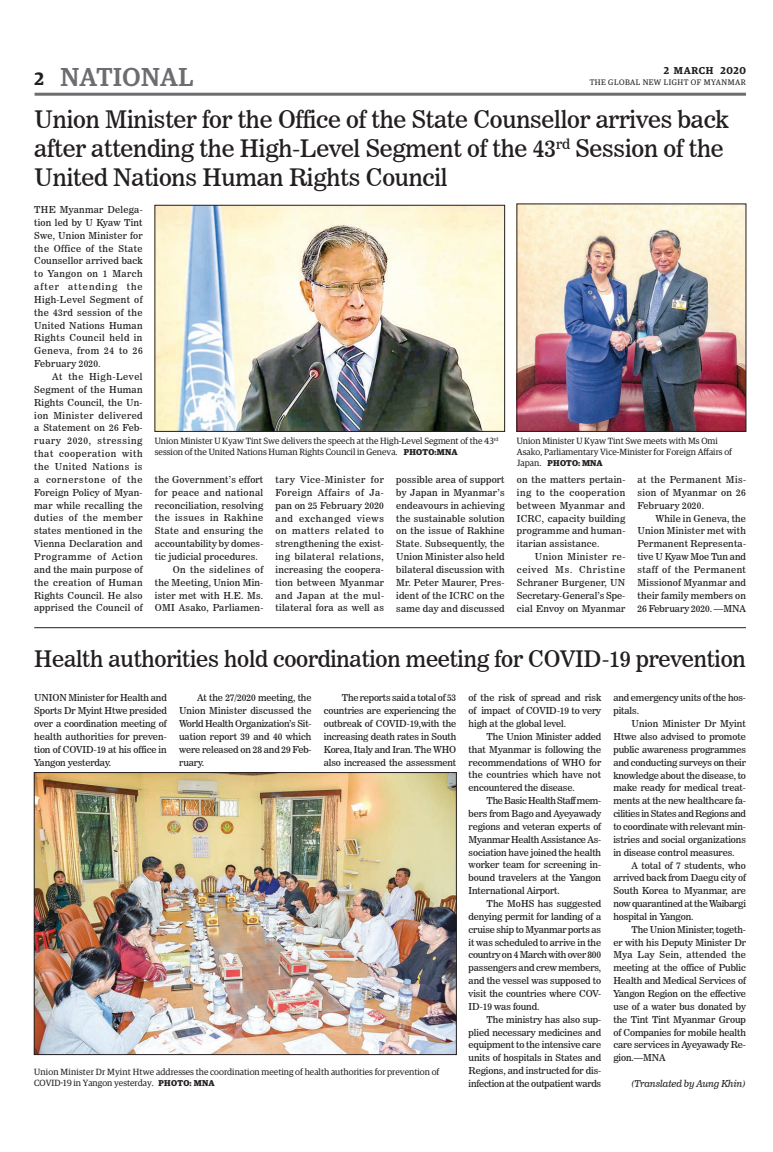
<style>
.page{position:relative;width:773px;height:1152px;background:#fff}
.page>*{position:absolute;margin:0;border:0;box-sizing:border-box;transform-origin:0 0}
.t1{font:500 26px "Guardian Egyp";letter-spacing:.02em;color:#6c6d70}
.t2{font:24px/28.8px "News 706 BT Roman C";letter-spacing:-.01em;color:#231f20}
.t3{font:22.7px "News 706 BT Roman C";letter-spacing:-.01em;color:#231f20}
.t4{font:600 18px "Guardian Egyp";color:#231f20}
.t5{font:600 10px "Guardian Egyp";letter-spacing:.06em;color:#231f20}
.t6{font:9.5px/12.9px "News 706 BT Roman C";letter-spacing:.01em;color:#231f20;text-align:justify}
.t7{font:9.5px "News 706 BT Roman C";letter-spacing:.04em;color:#231f20}
.t8{font:9.5px/12.9px "News 706 BT Roman C";letter-spacing:-.01em;color:#231f20}
.t9{font:9.5px "News 706 BT Italic C";letter-spacing:-.01em;color:#231f20}
.t10{font:9.5px "News 706 BT Roman C";letter-spacing:.035em;color:#231f20}
.t11{font:9.5px "News 706 BT Roman C";letter-spacing:.05em;color:#231f20}
.t12{font:9px/10.8px "Guardian Egyp";color:#231f20}
.t13{font:700 8.5px "Guardian Egyp";letter-spacing:.02em;color:#231f20}
.t14{font:8px "Guardian Egyp";letter-spacing:.06em;color:#231f20}
.s1{font-weight:700;font-size:8.5px}
.s2{font-weight:400;font-size:9px}
</style>
<div class="page">
<hr style="left:35px;top:93px;width:711px;height:3px;background:#6c6d70">
<img style="left:157px;top:207px;width:345px;height:223px">
<div style="left:155px;top:205px;width:349px;height:227px;border:1px solid #231f20"></div>
<img style="left:518px;top:206px;width:226px;height:224px">
<div style="left:516px;top:204px;width:230px;height:228px;border:1px solid #231f20"></div>
<hr style="left:34px;top:627px;width:712px;height:1px;background:#231f20">
<img style="left:36px;top:774px;width:418px;height:279px">
<div style="left:34px;top:772px;width:422px;height:283px;border:1px solid #231f20"></div>
<h3 class="t4" style="left:35px;top:65px;width:11px">2</h3>
<p class="t5" style="left:663px;top:63px;width:84px">2 MARCH 2020</p>
<h1 class="t1" style="left:61px;top:59px;width:134px">NATIONAL</h1>
<p class="t14" style="left:589px;top:77px;width:158px">THE GLOBAL NEW LIGHT OF MYANMAR</p>
<h2 class="t2" style="left:34px;top:105px;width:695px">Union Minister for the Office of the State Counsellor arrives back after attending the High-Level Segment of the 43<sup>rd</sup> Session of the<br>United Nations Human Rights Council</h2>
<p class="t6" style="left:34px;top:203px;width:110px">THE Myanmar Delega&shy;tion led by U Kyaw Tint Swe, Union Minister for the Office of the State Counsellor arrived back to Yangon on 1 March after attending the High-Level Segment of the 43rd session of the United Nations Human Rights Council held in Geneva, from 24 to 26<br>February 2020.</p>
<p class="t6" style="left:34px;top:370px;width:110px;text-indent:18px">At the High-Level Segment of the Human Rights Council, the Un&shy;ion Minister delivered a Statement on 26 Feb&shy;ruary 2020, stressing that cooperation with the United Nations is a cornerstone of the Foreign Policy of Myan&shy;mar while recalling the duties of the member states mentioned in the Vienna Declaration and Programme of Action and the main purpose of the creation of Human Rights Council. He also apprised the Council of</p>
<p class="t12" style="left:155px;top:435px;width:345px">Union Minister U Kyaw Tint Swe delivers the speech at the High-Level Segment of the 43<sup>rd </sup>session of the United Nations Human Rights Council in Geneva. <span class="s1">PHOTO:MNA</span></p>
<p class="t12" style="left:517px;top:435px;width:216px">Union Minister U Kyaw Tint Swe meets with Ms Omi<br>Asako, Parliamentary Vice-Minister for Foreign Affairs of</p>
<p class="t13" style="left:517px;top:456px;width:87px"><span class="s2">Japan.</span> PHOTO: MNA</p>
<p class="t6" style="left:155px;top:473px;width:110px">the Government’s effort</p>
<p class="t7" style="left:155px;top:487px;width:110px">for peace and national</p>
<p class="t6" style="left:155px;top:499px;width:110px">reconciliation, resolving</p>
<p class="t11" style="left:155px;top:512px;width:110px">the issues in Rakhine</p>
<p class="t10" style="left:155px;top:525px;width:110px">State and ensuring the</p>
<p class="t6" style="left:155px;top:537px;width:110px">accountability by domes-</p>
<p class="t6" style="left:155px;top:550px;width:104px">tic judicial procedures.</p>
<p class="t7" style="left:173px;top:564px;width:92px">On the sidelines of</p>
<p class="t6" style="left:155px;top:576px;width:110px">the Meeting, Union Min-</p>
<p class="t6" style="left:155px;top:589px;width:110px">ister met with H.E. Ms.</p>
<p class="t6" style="left:155px;top:602px;width:110px">OMI Asako, Parliamen-</p>
<p class="t6" style="left:275px;top:473px;width:110px">tary Vice-Minister for Foreign Affairs of Ja&shy;pan on 25 February 2020 and exchanged views on matters related to strengthening the exist&shy;ing bilateral relations, increasing the coopera&shy;tion between Myanmar and Japan at the mul&shy;tilateral fora as well as</p>
<p class="t6" style="left:396px;top:473px;width:110px">possible area of support by Japan in Myanmar’s endeavours in achieving the sustainable solution on the issue of Rakhine State. Subsequently, the Union Minister also held bilateral discussion with Mr. Peter Maurer, Pres&shy;ident of the ICRC on the same day and discussed</p>
<p class="t6" style="left:517px;top:473px;width:110px">on the matters pertain&shy;ing to the cooperation between Myanmar and ICRC, capacity building programme and human&shy;itarian assistance.</p>
<p class="t6" style="left:517px;top:550px;width:110px;text-indent:18px">Union Minister re&shy;ceived Ms. Christine Schraner Burgener, UN Secretary-General’s Spe&shy;cial Envoy on Myanmar</p>
<p class="t6" style="left:637px;top:473px;width:110px">at the Permanent Mis&shy;sion of Myanmar on 26<br>February 2020.</p>
<p class="t6" style="left:637px;top:512px;width:110px;text-indent:18px">While in Geneva, the Union Minister met with Permanent Representa&shy;tive U Kyaw Moe Tun and staff of the Permanent Missionof Myanmar and their family members on 26 February 2020. —MNA</p>
<h3 class="t3" style="left:34px;top:645px;width:713px">Health authorities hold coordination meeting for COVID-19 prevention</h3>
<p class="t6" style="left:34px;top:691px;width:134px">UNION Minister for Health and Sports Dr Myint Htwe presided over a coordination meeting of health authorities for preven&shy;tion of COVID-19 at his office in Yangon yesterday.</p>
<p class="t6" style="left:179px;top:691px;width:134px;text-indent:18px">At the 27/2020 meeting, the Union Minister discussed the World Health Organization’s Sit&shy;uation report 39 and 40 which were released on 28 and 29 Feb&shy;ruary.</p>
<p class="t6" style="left:324px;top:691px;width:134px;text-indent:18px">The reports said a total of 53 countries are experiencing the outbreak of COVID-19,with the increasing death rates in South Korea, Italy and Iran. The WHO also increased the assessment</p>
<p class="t6" style="left:468px;top:691px;width:134px">of the risk of spread and risk of impact of COVID-19 to very high at the global level.</p>
<p class="t6" style="left:468px;top:730px;width:134px;text-indent:18px">The Union Minister added that Myanmar is following the recommendations of WHO for the countries which have not encountered the disease.</p>
<p class="t6" style="left:468px;top:794px;width:134px;text-indent:18px">The Basic Health Staff mem&shy;bers from Bago and Ayeyawady regions and veteran experts of Myanmar Health Assistance As&shy;sociation have joined the health worker team for screening in&shy;bound travelers at the Yangon International Airport.</p>
<p class="t6" style="left:468px;top:897px;width:134px;text-indent:18px">The MoHS has suggested denying permit for landing of a cruise ship to Myanmar ports as it was scheduled to arrive in the country on 4 March with over 800 passengers and crew members, and the vessel was supposed to visit the countries where COV-ID-19 was found.</p>
<p class="t6" style="left:468px;top:1013px;width:134px;text-indent:18px">The ministry has also sup&shy;plied necessary medicines and equipment to the intensive care units of hospitals in States and Regions, and instructed for dis&shy;infection at the outpatient wards</p>
<p class="t12" style="left:34px;top:1066px;width:406px">Union Minister Dr Myint Htwe addresses the coordination meeting of health authorities for prevention of<br>COVID-19 in Yangon yesterday. <span class="s1">PHOTO: MNA</span></p>
<p class="t8" style="left:613px;top:692px;width:134px">and emergency units of the hos&shy;pitals.</p>
<p class="t6" style="left:613px;top:717px;width:134px;text-indent:18px">Union Minister Dr Myint Htwe also advised to promote public awareness programmes and conducting surveys on their knowledge about the disease, to make ready for medical treat&shy;ments at the new healthcare fa&shy;cilities in States and Regions and to coordinate with relevant min&shy;istries and social organizations in disease control measures.</p>
<p class="t6" style="left:613px;top:859px;width:134px;text-indent:18px">A total of 7 students, who arrived back from Daegu city of South Korea to Myanmar, are now quarantined at the Waibargi hospital in Yangon.</p>
<p class="t6" style="left:613px;top:923px;width:134px;text-indent:18px">The Union Minister, togeth&shy;er with his Deputy Minister Dr Mya Lay Sein, attended the meeting at the office of Public Health and Medical Services of Yangon Region on the effective use of a water bus donated by the Tint Tint Myanmar Group of Companies for mobile health care services in Ayeyawady Re&shy;gion.—MNA</p>
<p class="t9" style="left:631px;top:1078px;width:116px">(Translated by Aung Khin)</p>
</div>
